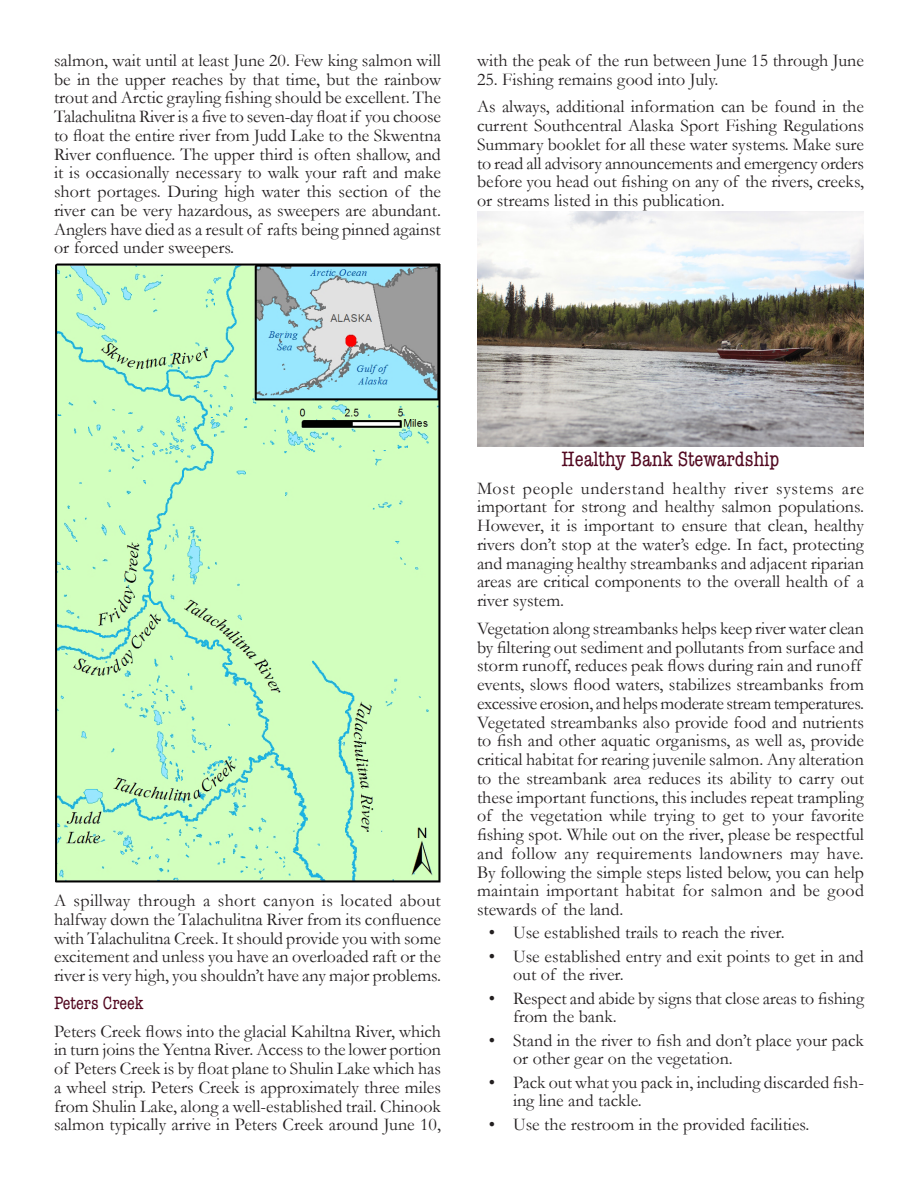
<style>
.page{position:relative;width:918px;height:1188px;background:#fff}
.page>*{position:absolute;margin:0;border:0;box-sizing:border-box;transform-origin:0 0}
.Subhead_1{font:condensed 21px "American Typewriter ITC Pro";color:#520820}
.Subhead_1-2{font:18px/18.8px "Garamond";color:#231f20;text-align:justify}
.Subhead_1-3{font:condensed 18px "American Typewriter ITC Pro";color:#520820}
</style>
<div class="page">
<img style="left:477px;top:212px;width:387px;height:235px">
<img style="left:55px;top:264px;width:386px;height:619px">
<p class="Subhead_1-2" style="left:54px;top:50px;width:389px">salmon, wait until at least June 20. Few king salmon will be in the upper reaches by that time, but the rainbow trout and Arctic grayling fishing should be excellent. The Talachulitna River is a five to seven-day float if you choose to float the entire river from Judd Lake to the Skwentna River confluence. The upper third is often shallow, and it is occasionally necessary to walk your raft and make short portages. During high water this section of the river can be very hazardous, as sweepers are abundant.<br>Anglers have died as a result of rafts being pinned against or forced under sweepers.</p>
<p class="Subhead_1-2" style="left:477px;top:50px;width:389px">with the peak of the run between June 15 through June</p>
<p class="Subhead_1-2" style="left:477px;top:69px;width:243px">25. Fishing remains good into July.</p>
<p class="Subhead_1-2" style="left:477px;top:97px;width:389px">As always, additional information can be found in the current Southcentral Alaska Sport Fishing Regulations Summary booklet for all these water systems. Make sure to read all advisory announcements and emergency orders before you head out fishing on any of the rivers, creeks, or streams listed in this publication.</p>
<p class="Subhead_1-2" style="left:54px;top:891px;width:389px">A spillway through a short canyon is located about halfway down the Talachulitna River from its confluence with Talachulitna Creek. It should provide you with some excitement and unless you have an overloaded raft or the river is very high, you shouldn’t have any major problems.</p>
<p class="Subhead_1-3" style="left:54px;top:992px;width:91px">Peters Creek</p>
<p class="Subhead_1-2" style="left:54px;top:1021px;width:389px">Peters Creek flows into the glacial Kahiltna River, which in turn joins the Yentna River. Access to the lower portion of Peters Creek is by float plane to Shulin Lake which has a wheel strip. Peters Creek is approximately three miles from Shulin Lake, along a well-established trail. Chinook salmon typically arrive in Peters Creek around June 10,</p>
<p class="Subhead_1" style="left:562px;top:447px;width:219px">Healthy Bank Stewardship</p>
<p class="Subhead_1-2" style="left:477px;top:478px;width:389px">Most people understand healthy river systems are important for strong and healthy salmon populations.<br>However, it is important to ensure that clean, healthy rivers don’t stop at the water’s edge. In fact, protecting and managing healthy streambanks and adjacent riparian areas are critical components to the overall health of a river system.</p>
<p class="Subhead_1-2" style="left:477px;top:618px;width:389px;text-align:left">Vegetation along streambanks helps keep river water clean by filtering out sediment and pollutants from surface and storm runoff, reduces peak flows during rain and runoff events, slows flood waters, stabilizes streambanks from excessive erosion, and helps moderate stream temperatures.<br>Vegetated streambanks also provide food and nutrients to fish and other aquatic organisms, as well as, provide critical habitat for rearing juvenile salmon. Any alteration to the streambank area reduces its ability to carry out these important functions, this includes repeat trampling of the vegetation while trying to get to your favorite fishing spot. While out on the river, please be respectful and follow any requirements landowners may have.<br>By following the simple steps listed below, you can help maintain important habitat for salmon and be good stewards of the land.</p>
<p class="Subhead_1-2" style="left:489px;top:923px;width:298px">• Use established trails to reach the river.</p>
<p class="Subhead_1-2" style="left:513px;top:946px;width:352px;text-indent:-24px">• Use established entry and exit points to get in and out of the river.</p>
<p class="Subhead_1-2" style="left:513px;top:988px;width:353px;text-indent:-24px">• Respect and abide by signs that close areas to fishing from the bank.</p>
<p class="Subhead_1-2" style="left:513px;top:1030px;width:353px;text-indent:-24px">• Stand in the river to fish and don’t place your pack or other gear on the vegetation.</p>
<p class="Subhead_1-2" style="left:513px;top:1072px;width:353px;text-indent:-24px">• Pack out what you pack in, including discarded fish&shy;ing line and tackle.</p>
<p class="Subhead_1-2" style="left:489px;top:1114px;width:322px">• Use the restroom in the provided facilities.</p>
</div>
